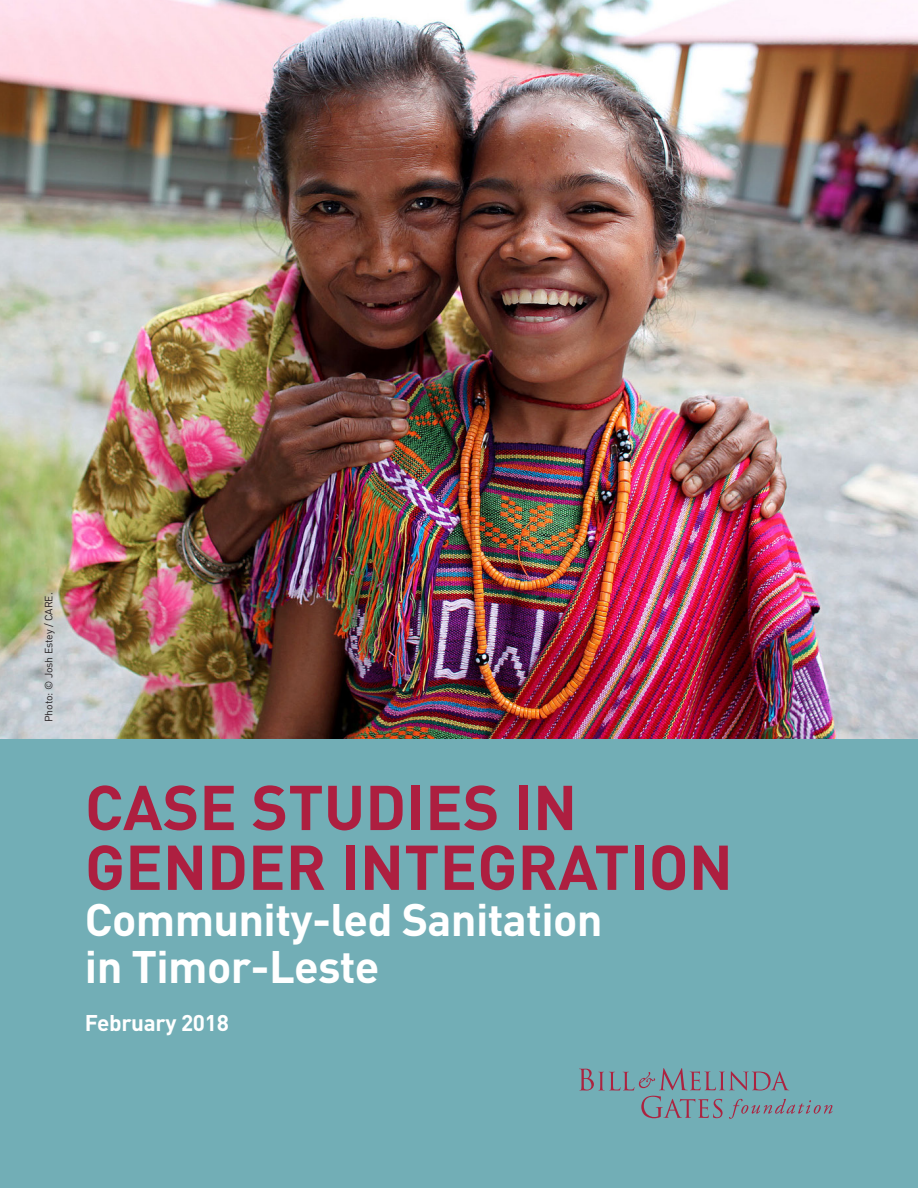
<style>
.page{position:relative;width:918px;height:1188px;background:#fff}
.page>*{position:absolute;margin:0;border:0;box-sizing:border-box;transform-origin:0 0}
.t1{font:700 62.25px/59.8px "DIN";color:#ad1f40}
.t2{font:700 45px/46.5px "DIN";letter-spacing:-.015em;color:#fff}
.t3{font:700 22.5px "DIN";letter-spacing:-.015em;color:#fff}
.t4{font:10.5px "DIN";letter-spacing:-.01em;color:#231f20}
</style>
<div class="page">
<img style="left:0;top:0;width:918px;height:740px">
<div style="left:0;top:740px;width:918px;height:448px;background:#72aeb6"></div>
<svg style="left:579px;top:1068px;width:254px;height:51px"></svg>
<p class="t4" style="left:42px;top:722px;width:131px;rotate:-90deg">Photo: © Josh Estey / CARE.</p>
<p class="t1" style="left:85px;top:775px;width:649px">CASE STUDIES IN<br>GENDER INTEGRATION</p>
<p class="t2" style="left:85px;top:895px;width:519px">Community-led Sanitation in Timor-Leste</p>
<p class="t3" style="left:85px;top:1008px;width:145px">February 2018</p>
</div>
